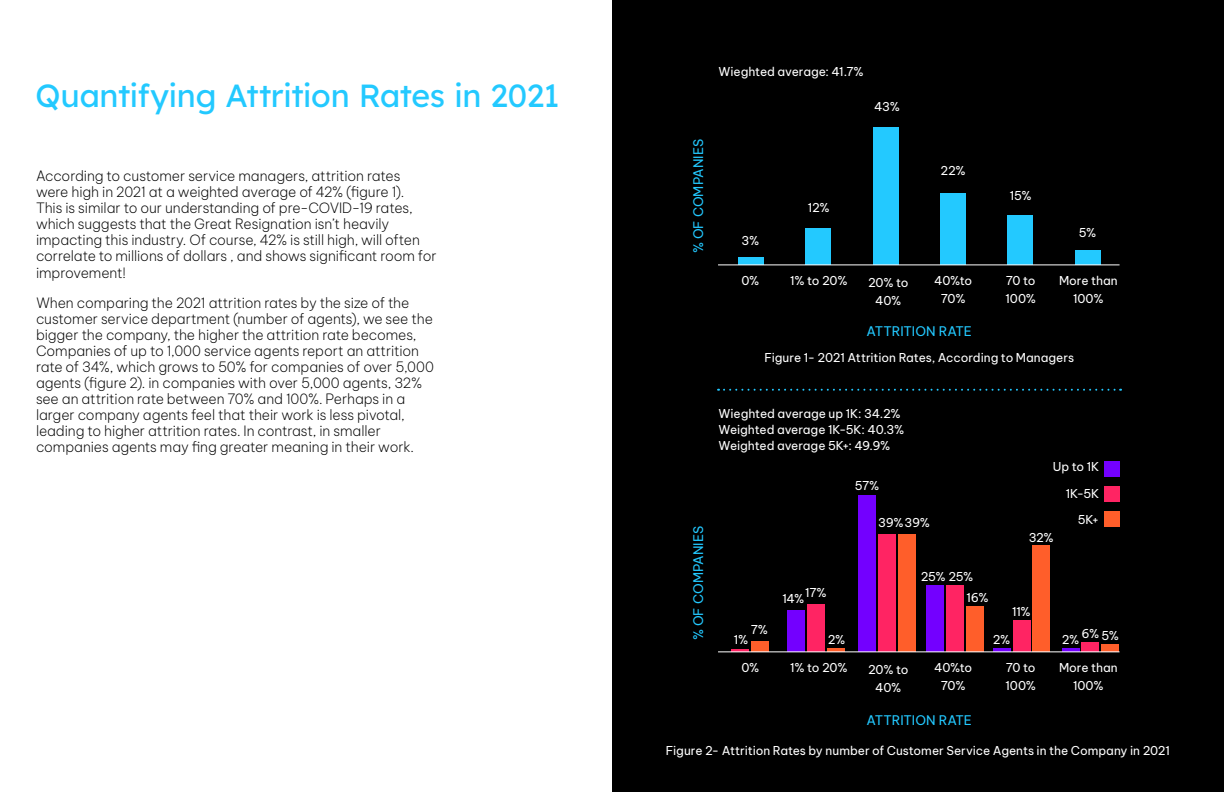
<style>
.page{position:relative;width:1224px;height:792px;background:#fff}
.page>*{position:absolute;margin:0;border:0;box-sizing:border-box;transform-origin:0 0}
.t1{font:32px "Lexend";letter-spacing:-.015em;color:#23c9ff}
.t2{font:200 14px/16px "Be Vietnam Pro";letter-spacing:-.01em;color:#000}
.t3{font:13px "Be Vietnam Pro";letter-spacing:-.005em;color:#23c9ff}
.t4{font:12px/18px "Be Vietnam Pro";letter-spacing:-.01em;color:#fff;text-align:center}
</style>
<div class="page">
<div style="left:612px;top:0;width:612px;height:792px;background:#000"></div>
<div style="left:806px;top:228px;width:25px;height:37px;background:#23c9ff"></div>
<div style="left:873px;top:127px;width:25px;height:138px;background:#23c9ff"></div>
<div style="left:940px;top:194px;width:26px;height:71px;background:#23c9ff"></div>
<div style="left:1008px;top:215px;width:25px;height:50px;background:#23c9ff"></div>
<div style="left:1075px;top:250px;width:25px;height:15px;background:#23c9ff"></div>
<div style="left:738px;top:257px;width:26px;height:8px;background:#23c9ff"></div>
<div style="left:858px;top:495px;width:18px;height:157px;background:#7300ff"></div>
<div style="left:878px;top:534px;width:18px;height:118px;background:#ff2463"></div>
<div style="left:898px;top:534px;width:17px;height:118px;background:#ff5e2a"></div>
<div style="left:787px;top:610px;width:18px;height:42px;background:#7300ff"></div>
<div style="left:807px;top:604px;width:18px;height:48px;background:#ff2463"></div>
<svg style="left:827px;top:648px;width:18px;height:4px"></svg>
<hr style="left:731px;top:649px;width:18px;height:3px;background:#ff2463">
<div style="left:751px;top:641px;width:18px;height:11px;background:#ff5e2a"></div>
<svg style="left:1062px;top:648px;width:17px;height:4px"></svg>
<div style="left:1082px;top:642px;width:17px;height:10px;background:#ff2463"></div>
<div style="left:1101px;top:644px;width:18px;height:8px;background:#ff5e2a"></div>
<div style="left:1104px;top:461px;width:16px;height:16px;background:#7300ff"></div>
<div style="left:1104px;top:486px;width:16px;height:16px;background:#ff2463"></div>
<div style="left:1104px;top:511px;width:16px;height:16px;background:#ff5e2a"></div>
<svg style="left:718px;top:389px;width:403px;height:2px"></svg>
<div style="left:926px;top:585px;width:18px;height:67px;background:#7300ff"></div>
<div style="left:946px;top:585px;width:18px;height:67px;background:#ff2463"></div>
<div style="left:966px;top:606px;width:18px;height:46px;background:#ff5e2a"></div>
<div style="left:1013px;top:620px;width:17px;height:32px;background:#ff2463"></div>
<svg style="left:993px;top:648px;width:18px;height:4px"></svg>
<div style="left:1033px;top:545px;width:17px;height:107px;background:#ff5e2a"></div>
<hr style="left:718px;top:652px;width:402px;height:1px;background:#fff">
<hr style="left:718px;top:265px;width:402px;height:1px;background:#fff">
<h1 class="t1" style="left:36px;top:73px;width:525px">Quantifying Attrition Rates in 2021</h1>
<p class="t2" style="left:36px;top:167px;width:402px">According to customer service managers, attrition rates<br>were high in 2021 at a weighted average of 42% (figure 1).<br>This is similar to our understanding of pre-COVID-19 rates, which suggests that the Great Resignation isn’t heavily impacting this industry. Of course, 42% is still high, will often correlate to millions of dollars , and shows significant room for improvement!</p>
<p class="t2" style="left:36px;top:293px;width:399px">When comparing the 2021 attrition rates by the size of the customer service department (number of agents), we see the bigger the company, the higher the attrition rate becomes, Companies of up to 1,000 service agents report an attrition rate of 34%, which grows to 50% for companies of over 5,000 agents (figure 2). in companies with over 5,000 agents, 32% see an attrition rate between 70% and 100%. Perhaps in a larger company agents feel that their work is less pivotal, leading to higher attrition rates. In contrast, in smaller companies agents may fing greater meaning in their work.</p>
<p class="t3" style="left:688px;top:253px;width:116px;rotate:-90deg">% OF COMPANIES</p>
<p class="t4" style="left:719px;top:62px;width:147px">Wieghted average: 41.7%</p>
<p class="t4" style="left:874px;top:96px;width:27px">43%</p>
<p class="t4" style="left:742px;top:231px;width:19px">3%</p>
<p class="t4" style="left:808px;top:198px;width:23px">12%</p>
<p class="t4" style="left:741px;top:271px;width:19px">0%</p>
<p class="t4" style="left:790px;top:271px;width:59px">1% to 20%</p>
<p class="t4" style="left:868px;top:272px;width:42px">20% to<br>40%</p>
<p class="t4" style="left:941px;top:160px;width:27px">22%</p>
<p class="t4" style="left:934px;top:271px;width:40px">40%to<br>70%</p>
<p class="t3" style="left:867px;top:321px;width:107px">ATTRITION RATE</p>
<p class="t4" style="left:1010px;top:186px;width:23px">15%</p>
<p class="t4" style="left:1006px;top:271px;width:32px;text-align:left">70 to<br>100%</p>
<p class="t4" style="left:1079px;top:223px;width:19px">5%</p>
<p class="t4" style="left:1059px;top:271px;width:60px">More than<br>100%</p>
<p class="t4" style="left:764px;top:348px;width:311px">Figure 1- 2021 Attrition Rates, According to Managers</p>
<p class="t3" style="left:688px;top:640px;width:116px;rotate:-90deg">% OF COMPANIES</p>
<p class="t4" style="left:719px;top:404px;width:187px;line-height:16.2px;text-align:left">Wieghted average up 1K: 34.2%<br>Weighted average 1K-5K: 40.3%<br>Weighted average 5K+: 49.9%</p>
<p class="t4" style="left:855px;top:476px;width:26px">57%</p>
<p class="t4" style="left:805px;top:582px;width:23px">17%</p>
<p class="t4" style="left:782px;top:589px;width:23px">14%</p>
<p class="t4" style="left:878px;top:513px;width:53px">39%39%</p>
<p class="t4" style="left:967px;top:565px;width:24px;line-height:21px;text-align:left;text-indent:-46px">25% 25%<br>16%</p>
<p class="t4" style="left:1053px;top:457px;width:48px">Up to 1K</p>
<p class="t4" style="left:1066px;top:479px;width:35px;line-height:26.2px;text-align:right">1K-5K<br>5K+</p>
<p class="t4" style="left:1029px;top:527px;width:27px">32%</p>
<p class="t4" style="left:1012px;top:601px;width:20px">11%</p>
<p class="t4" style="left:751px;top:620px;width:19px">7%</p>
<p class="t4" style="left:734px;top:629px;width:16px">1%</p>
<p class="t4" style="left:828px;top:629px;width:19px">2%</p>
<p class="t4" style="left:993px;top:629px;width:19px">2%</p>
<p class="t4" style="left:1062px;top:629px;width:19px">2%</p>
<p class="t4" style="left:1082px;top:624px;width:39px">6% 5%</p>
<p class="t4" style="left:741px;top:657px;width:19px">0%</p>
<p class="t4" style="left:790px;top:657px;width:59px">1% to 20%</p>
<p class="t4" style="left:868px;top:659px;width:42px">20% to<br>40%</p>
<p class="t4" style="left:934px;top:657px;width:40px">40%to<br>70%</p>
<p class="t3" style="left:867px;top:710px;width:107px">ATTRITION RATE</p>
<p class="t4" style="left:1006px;top:657px;width:32px;text-align:left">70 to<br>100%</p>
<p class="t4" style="left:1059px;top:657px;width:60px">More than<br>100%</p>
<p class="t4" style="left:666px;top:741px;width:506px">Figure 2- Attrition Rates by number of Customer Service Agents in the Company in 2021</p>
</div>
